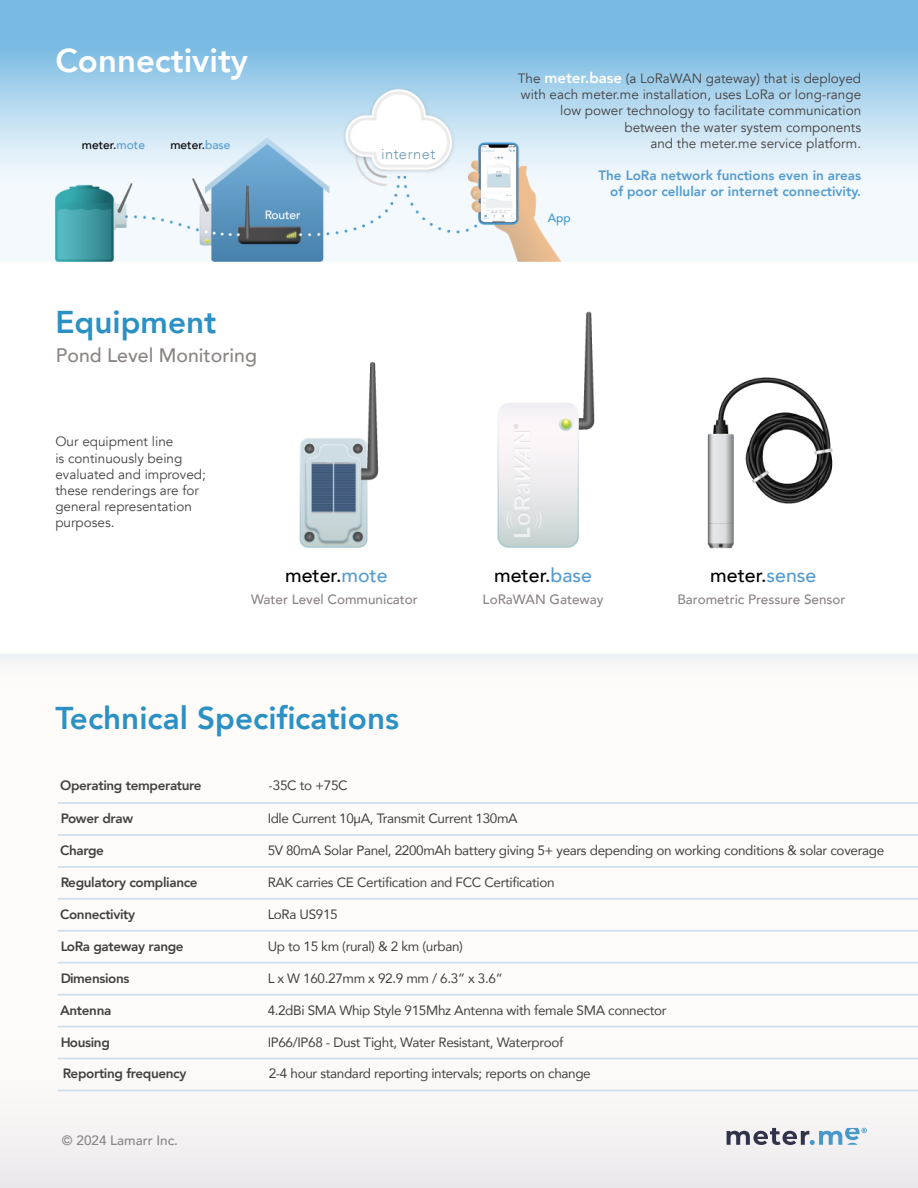
<style>
.page{position:relative;width:918px;height:1188px;background:#fff}
.page>*{position:absolute;margin:0;border:0;box-sizing:border-box;transform-origin:0 0}
.t1{font:800 33px "Avenir";color:#fff}
.t2{font:800 31.5px "Avenir";color:#2b91c4}
.t3{font:500 19.5px "Avenir";color:#000}
.t4{font:500 19.5px "Avenir";color:#8a8483}
.t5{font:300 14.7px "Avenir";letter-spacing:.035em;color:#7099b1}
.t6{font:13.5px "Avenir";letter-spacing:-.025em;color:#444141}
.t7{font:13.5px/16.2px "Avenir";color:#444141;text-align:right}
.t8{font:800 13.5px "Avenir";letter-spacing:-.025em;color:#444141}
.t9{font:500 13.5px "Avenir";color:#8a8483}
.t10{font:800 13.5px/16.2px "Avenir";color:#559cd1;text-align:right}
.t11{font:500 12px "Avenir";color:#000}
.t12{font:500 12px "Avenir";color:#fff}
.t13{font:500 12px "Avenir";color:#4397d2}
.s1{color:#559cd1}
.s2{font-weight:800;font-size:15px;color:#fff}
</style>
<div class="page">
<img style="left:0;top:0;width:918px;height:1188px">
<svg style="left:727px;top:1128px;width:140px;height:17px"></svg>
<hr style="left:58px;top:1090px;width:860px;height:1px;background:#c8dff0">
<hr style="left:58px;top:1058px;width:860px;height:1px;background:#c8dff0">
<hr style="left:58px;top:1026px;width:860px;height:1px;background:#c8dff0">
<hr style="left:58px;top:994px;width:860px;height:1px;background:#c8dff0">
<hr style="left:58px;top:962px;width:860px;height:2px;background:#c8dff0">
<hr style="left:58px;top:930px;width:860px;height:2px;background:#c8dff0">
<hr style="left:58px;top:898px;width:860px;height:2px;background:#c8dff0">
<hr style="left:58px;top:866px;width:860px;height:2px;background:#c8dff0">
<hr style="left:58px;top:834px;width:860px;height:2px;background:#c8dff0">
<hr style="left:58px;top:802px;width:860px;height:2px;background:#c8dff0">
<h1 class="t1" style="left:55px;top:34px;width:194px">Connectivity</h1>
<p class="t11" style="left:82px;top:135px;width:65px">meter.<span class="s1">mote</span></p>
<p class="t11" style="left:170px;top:135px;width:62px">meter.<span class="s1">base</span></p>
<p class="t12" style="left:264px;top:205px;width:38px">Router</p>
<h2 class="t2" style="left:55px;top:297px;width:163px">Equipment</h2>
<h3 class="t4" style="left:56px;top:338px;width:203px">Pond Level Monitoring</h3>
<p class="t7" style="left:55px;top:434px;width:152px;text-align:left">Our equipment line<br>is continuously being evaluated and improved; these renderings are for general representation purposes.</p>
<p class="t5" style="left:381px;top:145px;width:56px">internet</p>
<h3 class="t3" style="left:285px;top:558px;width:104px">meter.<span class="s1">mote</span></h3>
<p class="t9" style="left:251px;top:588px;width:168px">Water Level Communicator</p>
<h2 class="t2" style="left:55px;top:694px;width:345px">Technical Specifications</h2>
<p class="t7" style="left:518px;top:70px;width:345px">The <span class="s2">meter.base</span> (a LoRaWAN gateway) that is deployed with each meter.me installation, uses LoRa or long-range low power technology to facilitate communication between the water system components<br>and the meter.me service platform.</p>
<p class="t10" style="left:598px;top:167px;width:264px">The LoRa network functions even in areas of poor cellular or internet connectivity.</p>
<p class="t13" style="left:548px;top:208px;width:25px">App</p>
<h3 class="t3" style="left:494px;top:558px;width:99px">meter.<span class="s1">base</span></h3>
<p class="t9" style="left:483px;top:588px;width:122px">LoRaWAN Gateway</p>
<h3 class="t3" style="left:710px;top:558px;width:108px">meter.<span class="s1">sense</span></h3>
<p class="t9" style="left:677px;top:588px;width:170px">Barometric Pressure Sensor</p>
<p class="t8" style="left:60px;top:775px;width:143px">Operating temperature</p>
<p class="t6" style="left:269px;top:774px;width:81px">-35C to +75C</p>
<p class="t8" style="left:60px;top:808px;width:74px">Power draw</p>
<p class="t6" style="left:268px;top:807px;width:252px">Idle Current 10µA, Transmit Current 130mA</p>
<p class="t8" style="left:60px;top:840px;width:45px">Charge</p>
<p class="t6" style="left:268px;top:839px;width:618px">5V 80mA Solar Panel, 2200mAh battery giving 5+ years depending on working conditions &amp; solar coverage</p>
<p class="t8" style="left:60px;top:872px;width:139px">Regulatory compliance</p>
<p class="t6" style="left:268px;top:871px;width:289px">RAK carries CE Certification and FCC Certification</p>
<p class="t8" style="left:60px;top:904px;width:77px">Connectivity</p>
<p class="t6" style="left:268px;top:903px;width:72px">LoRa US915</p>
<p class="t8" style="left:60px;top:936px;width:125px">LoRa gateway range</p>
<p class="t6" style="left:268px;top:935px;width:197px">Up to 15 km (rural) &amp; 2 km (urban)</p>
<p class="t8" style="left:60px;top:967px;width:71px">Dimensions</p>
<p class="t6" style="left:268px;top:967px;width:237px">L x W 160.27mm x 92.9 mm / 6.3” x 3.6”</p>
<p class="t8" style="left:60px;top:999px;width:53px">Antenna</p>
<p class="t6" style="left:268px;top:999px;width:401px">4.2dBi SMA Whip Style 915Mhz Antenna with female SMA connector</p>
<p class="t8" style="left:60px;top:1031px;width:51px">Housing</p>
<p class="t6" style="left:268px;top:1031px;width:297px">IP66/IP68 - Dust Tight, Water Resistant, Waterproof</p>
<p class="t8" style="left:62px;top:1063px;width:125px">Reporting frequency</p>
<p class="t6" style="left:269px;top:1063px;width:324px">2-4 hour standard reporting intervals; reports on change</p>
<p class="t9" style="left:62px;top:1128px;width:118px">© 2024 Lamarr Inc.</p>
</div>
